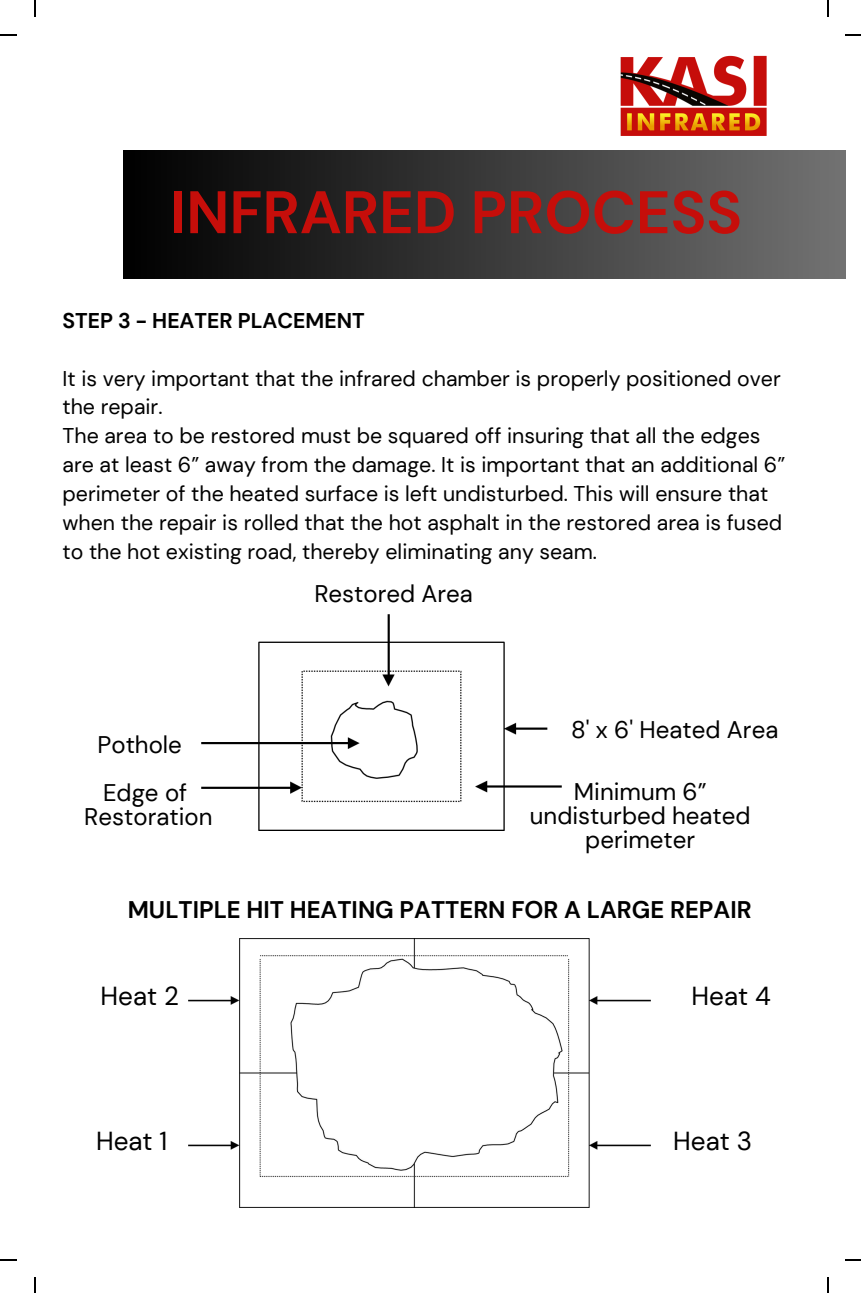
<style>
.page{position:relative;width:861px;height:1293px;background:#fff}
.page>*{position:absolute;margin:0;border:0;box-sizing:border-box;transform-origin:0 0}
.t1{font:700 59.8px "DM Sans";color:#c60e0a}
.t2{font:26px "DM Sans";color:#000}
.t3{font:24px/24px "DM Sans";color:#000;text-align:center}
.t4{font:700 24px "DM Sans";color:#000}
.t5{font:21.2px/28.8px "DM Sans";color:#000}
.t6{font:700 21.2px "DM Sans";color:#000}
</style>
<div class="page">
<img style="left:201px;top:614px;width:360px;height:216px">
<img style="left:188px;top:938px;width:462px;height:268px">
<img style="left:620px;top:55px;width:147px;height:81px">
<div style="left:123px;top:151px;width:721px;height:127px;background:linear-gradient(to right,#000,#727272)"></div>
<svg style="left:34px;top:0;width:2px;height:16px"></svg>
<svg style="left:0;top:34px;width:16px;height:2px"></svg>
<svg style="left:827px;top:0;width:1px;height:16px"></svg>
<svg style="left:845px;top:34px;width:15px;height:2px"></svg>
<svg style="left:34px;top:1277px;width:2px;height:15px"></svg>
<svg style="left:0;top:1259px;width:16px;height:1px"></svg>
<svg style="left:827px;top:1277px;width:1px;height:15px"></svg>
<svg style="left:845px;top:1259px;width:15px;height:1px"></svg>
<h3 class="t1" style="left:170px;top:174px;width:573px">INFRARED PROCESS</h3>
<h4 class="t6" style="left:62px;top:307px;width:303px">STEP 3 - HEATER PLACEMENT</h4>
<p class="t5" style="left:62px;top:364px;width:719px">It is very important that the infrared chamber is properly positioned over the repair.</p>
<p class="t5" style="left:62px;top:421px;width:723px">The area to be restored must be squared off insuring that all the edges are at least 6” away from the damage. It is important that an additional 6” perimeter of the heated surface is left undisturbed. This will ensure that when the repair is rolled that the hot asphalt in the restored area is fused to the hot existing road, thereby eliminating any seam.</p>
<h3 class="t3" style="left:97px;top:732px;width:86px">Pothole</h3>
<p class="t3" style="left:84px;top:780px;width:130px">Edge of<br>Restoration</p>
<h2 class="t3" style="left:314px;top:581px;width:160px">Restored Area</h2>
<p class="t3" style="left:571px;top:718px;width:208px">8' x 6' Heated Area</p>
<h3 class="t3" style="left:529px;top:779px;width:222px">Minimum 6” undisturbed heated perimeter</h3>
<h3 class="t4" style="left:128px;top:894px;width:625px">MULTIPLE HIT HEATING PATTERN FOR A LARGE REPAIR</h3>
<h3 class="t2" style="left:100px;top:978px;width:80px">Heat 2</h3>
<h3 class="t2" style="left:96px;top:1123px;width:73px">Heat 1</h3>
<h3 class="t2" style="left:691px;top:978px;width:81px">Heat 4</h3>
<h3 class="t2" style="left:672px;top:1123px;width:80px">Heat 3</h3>
</div>
